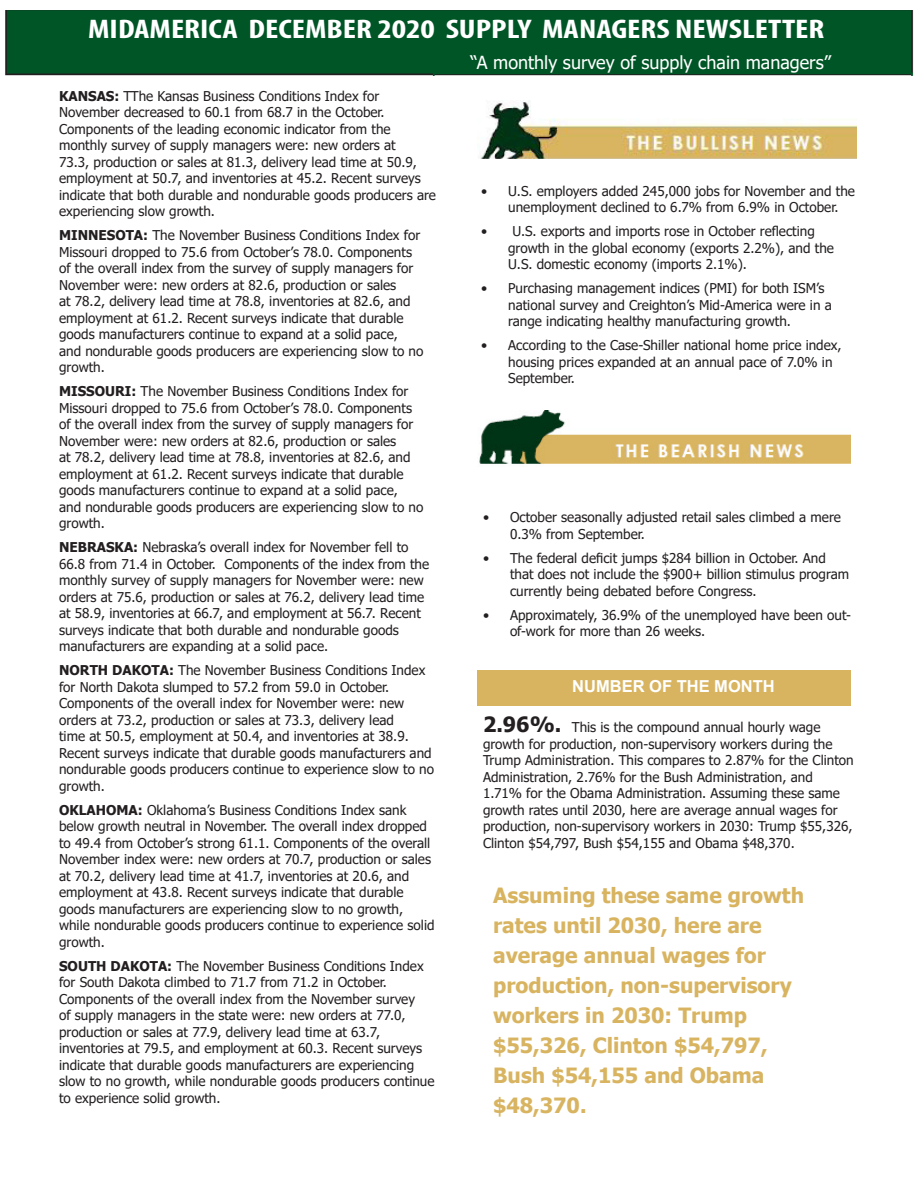
<style>
.page{position:relative;width:918px;height:1188px;background:#fff}
.page>*{position:absolute;margin:0;border:0;box-sizing:border-box;transform-origin:0 0}
.t1{font:700 condensed 27px "Myriad Pro";color:#fff;scale:1.25 1}
.Body{font:700 21px/30px "Tahoma";color:#d8b461}
.t2{font:18px "Tahoma";color:#fff}
.Body-2{font:700 16.5px "Arial";color:#fff}
.Body-3{font:13.5px/16.5px "Tahoma";color:#231f20}
.s1{font-weight:700}
.s2{font-weight:700;font-size:21px}
</style>
<div class="page">
<div style="left:5px;top:11px;width:909px;height:65px;background:#005526"></div>
<div style="left:477px;top:670px;width:373px;height:36px;background:#d8b461"></div>
<img style="left:478px;top:101px;width:379px;height:58px">
<img style="left:479px;top:410px;width:371px;height:55px">
<h1 class="t1" style="left:88px;top:12px;width:591px">MIDAMERICA DECEMBER 2020 SUPPLY MANAGERS NEWSLETTER</h1>
<h3 class="t2" style="left:470px;top:51px;width:362px">“A monthly survey of supply chain managers”</h3>
<p class="Body-3" style="left:59px;top:89px;width:378px"><span class="s1">KANSAS:</span> TThe Kansas Business Conditions Index for November decreased to 60.1 from 68.7 in the October.<br>Components of the leading economic indicator from the monthly survey of supply managers were: new orders at<br>73.3, production or sales at 81.3, delivery lead time at 50.9, employment at 50.7, and inventories at 45.2. Recent surveys indicate that both durable and nondurable goods producers are experiencing slow growth.</p>
<p class="Body-3" style="left:59px;top:228px;width:366px"><span class="s1">MINNESOTA:</span> The November Business Conditions Index for Missouri dropped to 75.6 from October’s 78.0. Components of the overall index from the survey of supply managers for November were: new orders at 82.6, production or sales<br>at 78.2, delivery lead time at 78.8, inventories at 82.6, and employment at 61.2. Recent surveys indicate that durable goods manufacturers continue to expand at a solid pace,<br>and nondurable goods producers are experiencing slow to no growth.</p>
<p class="Body-3" style="left:59px;top:384px;width:366px"><span class="s1">MISSOURI:</span> The November Business Conditions Index for Missouri dropped to 75.6 from October’s 78.0. Components of the overall index from the survey of supply managers for November were: new orders at 82.6, production or sales<br>at 78.2, delivery lead time at 78.8, inventories at 82.6, and employment at 61.2. Recent surveys indicate that durable goods manufacturers continue to expand at a solid pace,<br>and nondurable goods producers are experiencing slow to no growth.</p>
<p class="Body-3" style="left:59px;top:540px;width:372px"><span class="s1">NEBRASKA:</span> Nebraska’s overall index for November fell to 66.8 from 71.4 in October. Components of the index from the monthly survey of supply managers for November were: new orders at 75.6, production or sales at 76.2, delivery lead time at 58.9, inventories at 66.7, and employment at 56.7. Recent surveys indicate that both durable and nondurable goods manufacturers are expanding at a solid pace.</p>
<p class="Body-3" style="left:59px;top:663px;width:377px"><span class="s1">NORTH DAKOTA:</span> The November Business Conditions Index for North Dakota slumped to 57.2 from 59.0 in October.<br>Components of the overall index for November were: new orders at 73.2, production or sales at 73.3, delivery lead<br>time at 50.5, employment at 50.4, and inventories at 38.9.<br>Recent surveys indicate that durable goods manufacturers and nondurable goods producers continue to experience slow to no growth.</p>
<p class="Body-3" style="left:59px;top:803px;width:377px"><span class="s1">OKLAHOMA:</span> Oklahoma’s Business Conditions Index sank below growth neutral in November. The overall index dropped to 49.4 from October’s strong 61.1. Components of the overall November index were: new orders at 70.7, production or sales at 70.2, delivery lead time at 41.7, inventories at 20.6, and employment at 43.8. Recent surveys indicate that durable goods manufacturers are experiencing slow to no growth, while nondurable goods producers continue to experience solid growth.</p>
<p class="Body-3" style="left:59px;top:959px;width:377px"><span class="s1">SOUTH DAKOTA:</span> The November Business Conditions Index for South Dakota climbed to 71.7 from 71.2 in October.<br>Components of the overall index from the November survey<br>of supply managers in the state were: new orders at 77.0, production or sales at 77.9, delivery lead time at 63.7, inventories at 79.5, and employment at 60.3. Recent surveys indicate that durable goods manufacturers are experiencing slow to no growth, while nondurable goods producers continue to experience solid growth.</p>
<p class="Body-3" style="left:508px;top:183px;width:348px;text-indent:-27px">• U.S. employers added 245,000 jobs for November and the unemployment declined to 6.7% from 6.9% in October.</p>
<p class="Body-3" style="left:508px;top:224px;width:327px;text-indent:-27px">• U.S. exports and imports rose in October reflecting growth in the global economy (exports 2.2%), and the<br>U.S. domestic economy (imports 2.1%).</p>
<p class="Body-3" style="left:508px;top:281px;width:325px;text-indent:-27px">• Purchasing management indices (PMI) for both ISM’s national survey and Creighton’s Mid-America were in a range indicating healthy manufacturing growth.</p>
<p class="Body-3" style="left:508px;top:338px;width:335px;text-indent:-27px">• According to the Case-Shiller national home price index, housing prices expanded at an annual pace of 7.0% in<br>September.</p>
<p class="Body-3" style="left:510px;top:510px;width:332px;text-indent:-27px">• October seasonally adjusted retail sales climbed a mere<br>0.3% from September.</p>
<p class="Body-3" style="left:510px;top:550px;width:341px;text-indent:-27px">• The federal deficit jumps $284 billion in October. And that does not include the $900+ billion stimulus program currently being debated before Congress.</p>
<p class="Body-3" style="left:510px;top:607px;width:343px;text-indent:-27px">• Approximately, 36.9% of the unemployed have been out&shy;of-work for more than 26 weeks.</p>
<p class="Body-2" style="left:572px;top:675px;width:204px">NUMBER OF THE MONTH</p>
<p class="Body-3" style="left:483px;top:720px;width:372px"><span class="s2">2.96%.</span> This is the compound annual hourly wage growth for production, non-supervisory workers during the Trump Administration. This compares to 2.87% for the Clinton Administration, 2.76% for the Bush Administration, and 1.71% for the Obama Administration. Assuming these same growth rates until 2030, here are average annual wages for production, non-supervisory workers in 2030: Trump $55,326, Clinton $54,797, Bush $54,155 and Obama $48,370.</p>
<p class="Body" style="left:493px;top:882px;width:312px">Assuming these same growth rates until 2030, here are average annual wages for production, non-supervisory workers in 2030: Trump $55,326, Clinton $54,797,<br>Bush $54,155 and Obama $48,370.</p>
</div>
